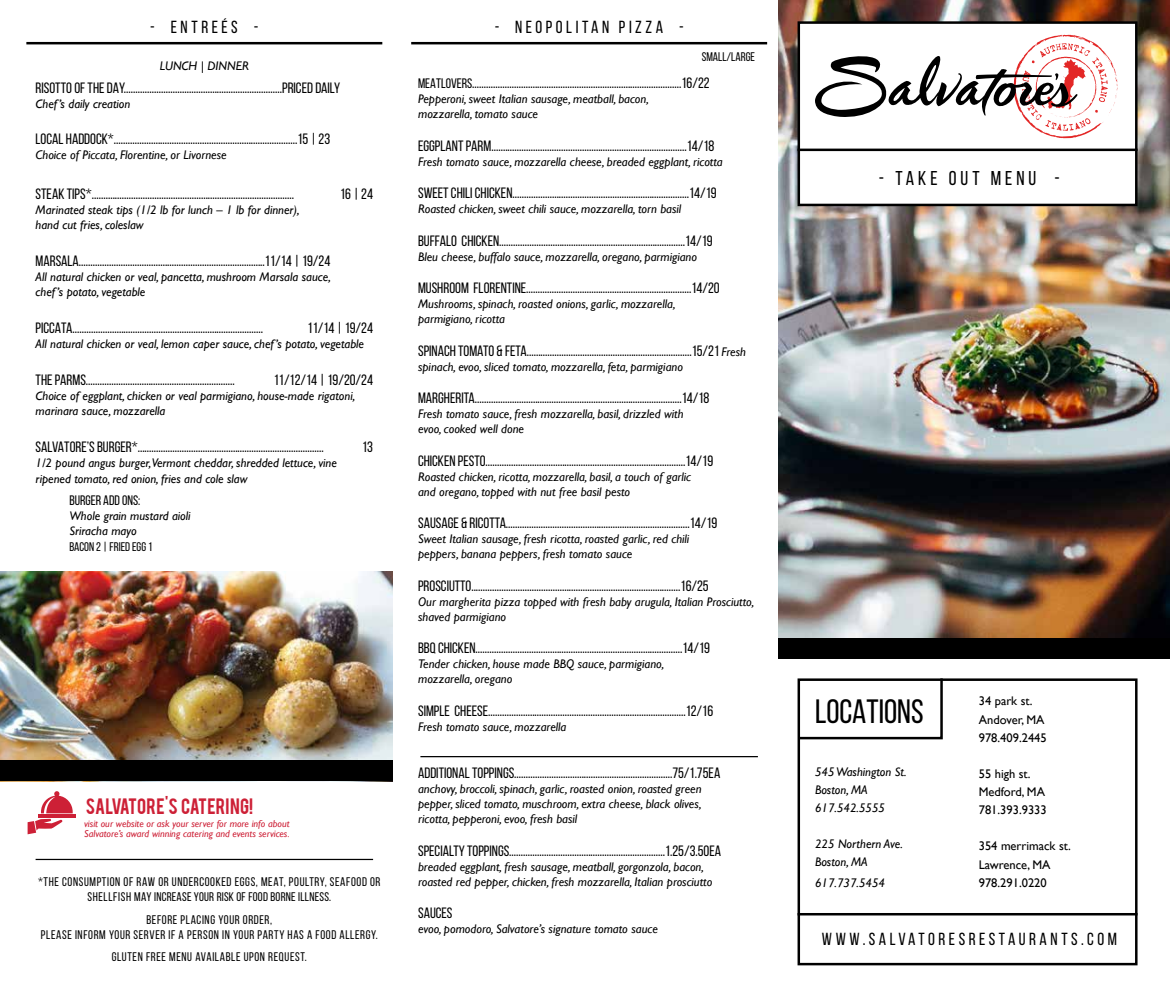
<style>
.page{position:relative;width:1170px;height:990px;background:#fff}
.page>*{position:absolute;margin:0;border:0;box-sizing:border-box;transform-origin:0 0}
.t1{font:33.75px "Bebas Neue";color:#000}
.t2{font:20px "Bebas Neue";letter-spacing:.2em;color:#000}
.t3{font:17.5px "Bebas Neue";letter-spacing:.2em;color:#000}
.t4{font:17.5px "Bebas";color:#cd2036}
.t5{font:15px "Bebas Neue";color:#000}
.t6{font:13.75px "Bebas Neue";color:#000}
.t7{font:italic 12.5px/15px "Gill Sans";color:#000}
.t8{font:italic 12.5px/15px "Gill Sans";color:#000}
.t9{font:12.5px/15px "Bebas Neue";letter-spacing:.05em;color:#000101;text-align:center}
.t10{font:12.5px/18.1px "Gill Sans";color:#000}
.t11{font:12.5px "Bebas Neue";color:#000}
.t12{font:italic 10px/10px "Gill Sans";color:#cd2036}
.s1{font-style:inherit}
.s2{font-size:13.75px}
.s3{font-family:"Gill Sans";font-style:italic;font-size:12.5px}
</style>
<div class="page">
<img style="left:778px;top:0;width:392px;height:638px">
<div style="left:799px;top:23px;width:337px;height:182px;background:#fff"></div>
<div style="left:798px;top:21px;width:340px;height:185px;border:2px solid #000"></div>
<div style="left:798px;top:678px;width:340px;height:287px;border:2px solid #000"></div>
<svg style="left:815px;top:35px;width:303px;height:103px"></svg>
<hr style="left:798px;top:149px;width:340px;height:2px;background:#000">
<hr style="left:798px;top:913px;width:340px;height:2px;background:#000">
<svg style="left:797px;top:678px;width:147px;height:63px"></svg>
<hr style="left:411px;top:42px;width:356px;height:2px;background:#000">
<hr style="left:26px;top:42px;width:356px;height:2px;background:#000">
<div style="left:778px;top:638px;width:392px;height:21px;background:#000"></div>
<hr style="left:420px;top:756px;width:338px;height:1px;background:#000">
<hr style="left:36px;top:859px;width:337px;height:1px;background:#000">
<img style="left:0;top:571px;width:392px;height:189px">
<div style="left:0;top:760px;width:392px;height:21px;background:#000"></div>
<svg style="left:41px;top:791px;width:32px;height:22px"></svg>
<hr style="left:38px;top:814px;width:38px;height:4px;background:#cd2036">
<svg style="left:28px;top:819px;width:35px;height:15px"></svg>
<p class="t3" style="left:150px;top:17px;width:110px">- ENTREÉS -</p>
<p class="t3" style="left:495px;top:17px;width:190px">- NEOPOLITAN PIZZA -</p>
<p class="t8" style="left:160px;top:58px;width:90px">LUNCH | DINNER</p>
<p class="t5" style="left:36px;top:80px;width:306px">RISOTTO OF THE DAY....................................................................PRICED DAILY</p>
<p class="t8" style="left:36px;top:96px;width:96px">Chef’s daily creation</p>
<p class="t5" style="left:36px;top:131px;width:296px">LOCAL HADDOCK*...............................................................................15 | 23</p>
<p class="t7" style="left:36px;top:148px;width:193px">Choice of Piccata, Florentine, or Livornese</p>
<p class="t5" style="left:36px;top:186px;width:260px">STEAK TIPS*.......................................................................................</p>
<p class="t5" style="left:340px;top:186px;width:34px">16 | 24</p>
<p class="t8" style="left:36px;top:202px;width:265px">Marinated steak tips (1/2 lb for lunch – 1 lb for dinner), hand cut fries, coleslaw</p>
<p class="t5" style="left:36px;top:253px;width:296px">MARSALA................................................................................11/14 | 19/24</p>
<p class="t8" style="left:36px;top:269px;width:297px">All natural chicken or veal, pancetta, mushroom Marsala sauce, chef’s potato, vegetable</p>
<p class="t5" style="left:36px;top:319px;width:229px">PICCATA..................................................................................</p>
<p class="t5" style="left:308px;top:319px;width:67px">11/14 | 19/24</p>
<p class="t8" style="left:36px;top:336px;width:330px">All natural chicken or veal, lemon caper sauce, chef’s potato, vegetable</p>
<p class="t5" style="left:36px;top:371px;width:201px">THE PARMS................................................................</p>
<p class="t5" style="left:274px;top:371px;width:101px">11/12/14 | 19/20/24</p>
<p class="t8" style="left:36px;top:388px;width:321px">Choice of eggplant, chicken or veal parmigiano, house-made rigatoni, marinara sauce, mozzarella</p>
<p class="t5" style="left:36px;top:438px;width:290px">SALVATORE’S BURGER*................................................................................</p>
<p class="t5" style="left:362px;top:438px;width:12px">13</p>
<p class="t8" style="left:36px;top:454px;width:303px;line-height:16.2px"><span class="s1">1/2</span> pound angus burger,Vermont cheddar, shredded lettuce, vine ripened tomato, red onion, fries and cole slaw</p>
<p class="t6" style="left:69px;top:492px;width:72px">BURGER ADD ONS:</p>
<p class="t8" style="left:69px;top:508px;width:123px">Whole grain mustard aioli<br>Sriracha mayo</p>
<p class="t11" style="left:69px;top:540px;width:84px">BACON 2 | FRIED EGG 1</p>
<p class="t4" style="left:86px;top:794px;width:169px">SALVATORE's CATERING!</p>
<p class="t12" style="left:84px;top:819px;width:207px">visit our website or ask your server for more info about<br>Salvatore’s award winning catering and events services.</p>
<p class="t9" style="left:38px;top:874px;width:344px">*THE CONSUMPTION OF RAW OR UNDERCOOKED EGGS, MEAT, POULTRY, SEAFOOD OR<br>SHELLFISH MAY INCREASE YOUR RISK OF FOOD BORNE ILLNESS.</p>
<p class="t9" style="left:41px;top:912px;width:338px">BEFORE PLACING YOUR ORDER,<br>PLEASE INFORM YOUR SERVER IF A PERSON IN YOUR PARTY HAS A FOOD ALLERGY.</p>
<p class="t9" style="left:112px;top:949px;width:197px">GLUTEN FREE MENU AVAILABLE UPON REQUEST.</p>
<p class="t11" style="left:702px;top:50px;width:55px">SMALL/LARGE</p>
<p class="t5" style="left:418px;top:75px;width:293px"><span class="s2">MEATLOVERS</span>..........................................................................................16/22</p>
<p class="t7" style="left:418px;top:92px;width:232px">Pepperoni, sweet Italian sausage, meatball, bacon, mozzarella, tomato sauce</p>
<p class="t5" style="left:418px;top:137px;width:298px">EGGPLANT PARM....................................................................................14/18</p>
<p class="t7" style="left:418px;top:154px;width:306px">Fresh tomato sauce, mozzarella cheese, breaded eggplant, ricotta</p>
<p class="t5" style="left:418px;top:185px;width:300px">SWEET CHILI CHICKEN............................................................................14/19</p>
<p class="t7" style="left:418px;top:202px;width:265px">Roasted chicken, sweet chili sauce, mozzarella, torn basil</p>
<p class="t5" style="left:418px;top:232px;width:296px">BUFFALO CHICKEN................................................................................14/19</p>
<p class="t7" style="left:418px;top:249px;width:280px">Bleu cheese, buffalo sauce, mozzarella, oregano, parmigiano</p>
<p class="t5" style="left:418px;top:280px;width:303px">MUSHROOM FLORENTINE.......................................................................14/20</p>
<p class="t7" style="left:418px;top:297px;width:259px">Mushrooms, spinach, roasted onions, garlic, mozzarella, parmigiano, ricotta</p>
<p class="t5" style="left:418px;top:342px;width:329px">SPINACH TOMATO &amp; FETA.......................................................................15/21 <span class="s3">Fresh</span></p>
<p class="t7" style="left:418px;top:359px;width:266px">spinach, evoo, sliced tomato, mozzarella, feta, parmigiano</p>
<p class="t5" style="left:418px;top:390px;width:293px">MARGHERITA.........................................................................................14/18</p>
<p class="t7" style="left:418px;top:407px;width:267px">Fresh tomato sauce, fresh mozzarella, basil, drizzled with evoo, cooked well done</p>
<p class="t5" style="left:418px;top:452px;width:297px">CHICKEN PESTO......................................................................................14/19</p>
<p class="t7" style="left:418px;top:469px;width:274px">Roasted chicken, ricotta, mozzarella, basil, a touch of garlic and oregano, topped with nut free basil pesto</p>
<p class="t5" style="left:418px;top:515px;width:301px">SAUSAGE &amp; RICOTTA...............................................................................14/19</p>
<p class="t7" style="left:418px;top:532px;width:273px">Sweet Italian sausage, fresh ricotta, roasted garlic, red chili peppers, banana peppers, fresh tomato sauce</p>
<p class="t5" style="left:418px;top:577px;width:292px">PROSCIUTTO..........................................................................................16/25</p>
<p class="t7" style="left:418px;top:594px;width:338px">Our margherita pizza topped with fresh baby arugula, Italian Prosciutto, shaved parmigiano</p>
<p class="t5" style="left:418px;top:640px;width:294px">BBQ CHICKEN.........................................................................................14/19</p>
<p class="t7" style="left:418px;top:657px;width:248px">Tender chicken, house made BBQ sauce, parmigiano, mozzarella, oregano</p>
<p class="t5" style="left:418px;top:702px;width:297px">SIMPLE CHEESE.....................................................................................12/16</p>
<p class="t7" style="left:418px;top:719px;width:150px">Fresh tomato sauce, mozzarella</p>
<p class="t5" style="left:418px;top:765px;width:304px">ADDITIONAL TOPPINGS....................................................................75/1.75EA</p>
<p class="t7" style="left:418px;top:782px;width:285px;text-align:justify">anchovy, broccoli, spinach, garlic, roasted onion, roasted green pepper, sliced tomato, muschroom, extra cheese, black olives, ricotta, pepperoni, evoo, fresh basil</p>
<p class="t5" style="left:418px;top:842px;width:305px">SPECIALTY TOPPINGS...................................................................1.25/3.50EA</p>
<p class="t7" style="left:418px;top:859px;width:296px">breaded eggplant, fresh sausage, meatball, gorgonzola, bacon, roasted red pepper, chicken, fresh mozzarella, Italian prosciutto</p>
<p class="t5" style="left:418px;top:905px;width:36px">SAUCES</p>
<p class="t7" style="left:418px;top:922px;width:241px">evoo, pomodoro, Salvatore’s signature tomato sauce</p>
<h2 class="t2" style="left:879px;top:167px;width:182px">- TAKE OUT MENU -</h2>
<h1 class="t1" style="left:815px;top:693px;width:110px">LOCATIONS</h1>
<p class="t8" style="left:815px;top:762px;width:93px;line-height:18.1px">545 Washington St.<br>Boston, MA<br>617.542.5555</p>
<p class="t8" style="left:815px;top:835px;width:90px;line-height:18.1px">225 Northern Ave.<br>Boston, MA</p>
<p class="t8" style="left:815px;top:875px;width:72px">617.737.5454</p>
<p class="t10" style="left:979px;top:692px;width:69px">34 park st.<br>Andover, MA<br>978.409.2445</p>
<p class="t10" style="left:979px;top:765px;width:69px">55 high st.<br>Medford, MA<br>781.393.9333</p>
<p class="t10" style="left:979px;top:837px;width:93px">354 merrimack st.<br>Lawrence, MA<br>978.291.0220</p>
<p class="t3" style="left:822px;top:929px;width:296px">WWW.SALVATORESRESTAURANTS.COM</p>
</div>
